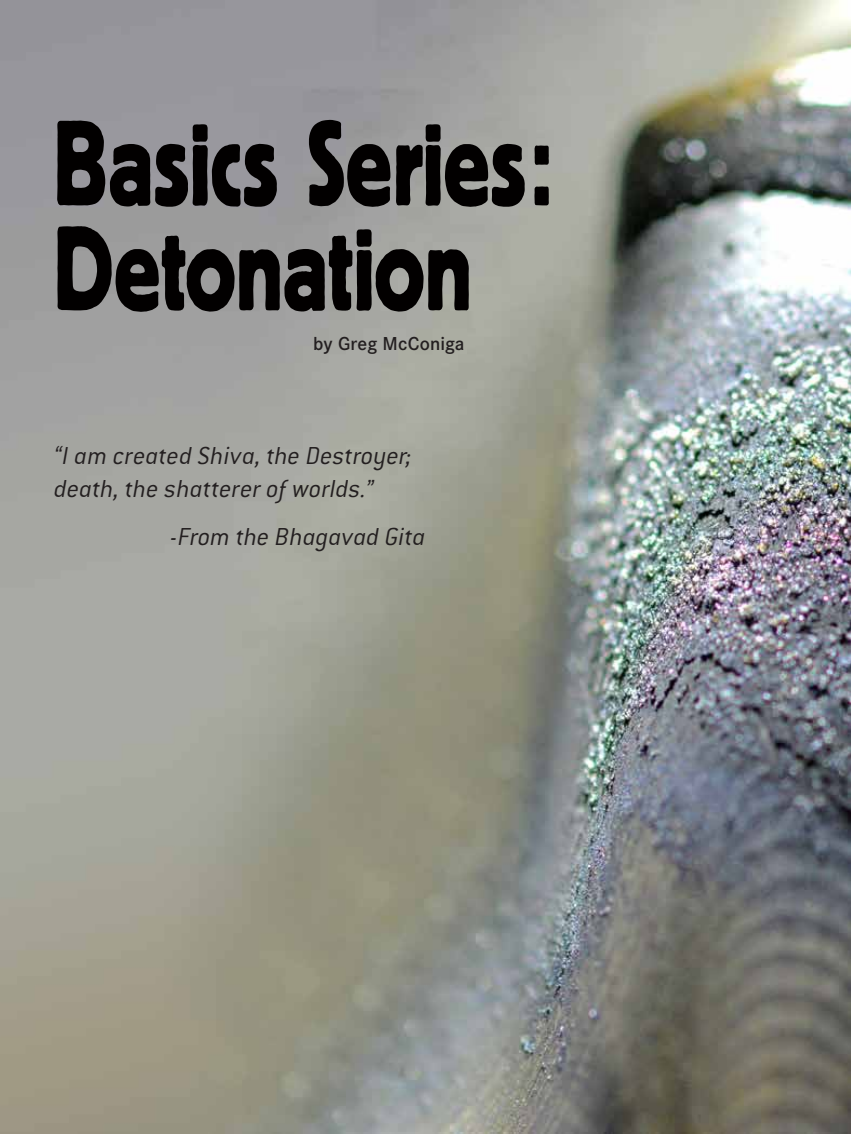
<style>
.page{position:relative;width:851px;height:1134px;background:#fff}
.page>*{position:absolute;margin:0;border:0;box-sizing:border-box;transform-origin:0 0}
.Article_Title{font:120px/105px "Block BE";color:#020000;scale:.75 1}
.caption-article_lead{font:italic 300 27px/33px "Conduit ITC";letter-spacing:.005em;color:#231f20}
.by__line{font:600 19.5px "Corporate S";letter-spacing:.005em;color:#231f20}
</style>
<div class="page">
<img style="left:0;top:0;width:850px;height:1134px">
<p class="Article_Title" style="left:54px;top:107px;width:667px">Basics Series:<br>Detonation</p>
<p class="by__line" style="left:313px;top:333px;width:153px">by Greg McConiga</p>
<p class="caption-article_lead" style="left:54px;top:439px;width:359px">“I am created Shiva, the Destroyer; death, the shatterer of worlds.”</p>
<p class="caption-article_lead" style="left:170px;top:520px;width:257px">-From the Bhagavad Gita</p>
</div>
